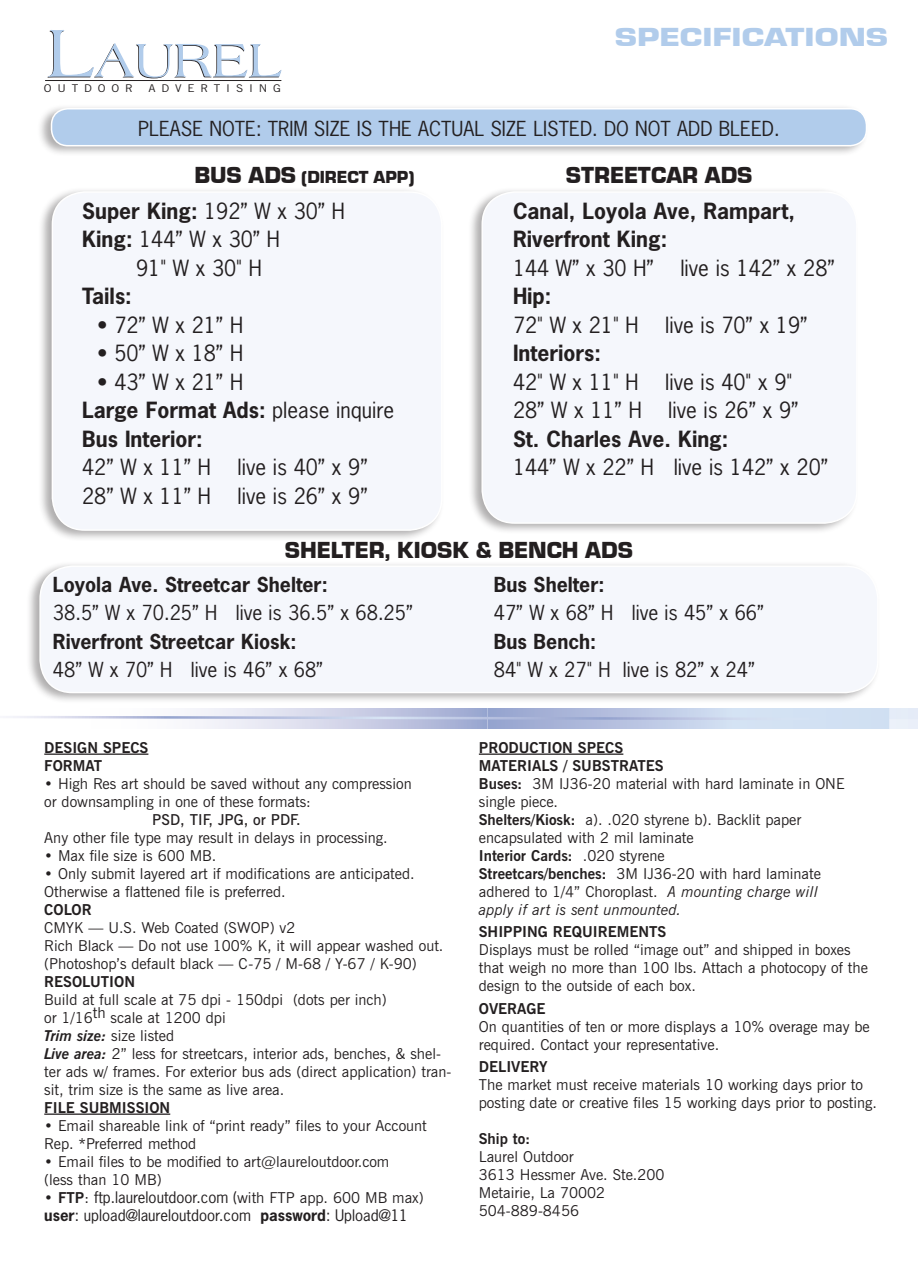
<style>
.page{position:relative;width:918px;height:1269px;background:#fff}
.page>*{position:absolute;margin:0;border:0;box-sizing:border-box;transform-origin:0 0}
.t1{font:27px "Eurostile T Blac";color:#b1cceb;scale:1.3 1}
.t2{font:24px "Eurostile T Blac";color:#231f20}
.t3{font:21px "News Gothic";color:#231f20}
.t4{font:700 21px/28.5px "News Gothic";color:#231f20}
.t5{font:19.5px "News Gothic";color:#231f20}
.t6{font:700 19.5px "News Gothic";color:#231f20}
.t7{font:18px "Eurostile T Blac";color:#231f20}
.t8{font:15px/18px "News Gothic BT";color:#231f20}
.t9{font:700 15px/18px "News Gothic BT";color:#231f20}
.t10{font:15px "News Gothic";color:#231f20}
.t11{font:600 15px "News Gothic BT";color:#231f20}
.t12{font:10.65px "Trade Gothic";letter-spacing:.5em;color:#231f20;scale:1.1 1}
.s1{font-size:24px}
.s2{font-weight:400}
.s3{font-weight:700}
.s4{font-weight:700;font-style:italic}
.s5{font-family:"News Gothic"}
.s6{font-style:italic}
</style>
<div class="page">
<svg style="left:48px;top:30px;width:233px;height:48px"></svg>
<hr style="left:45px;top:80px;width:236px;height:1px;background:#231f20">
<div style="left:26px;top:561px;width:854px;height:143px;background:#231f20;opacity:.36"></div>
<div style="left:40px;top:566px;width:838px;height:127px;background:#f5f7fc;border-radius:33px"></div>
<div style="left:39px;top:565px;width:840px;height:128px;border:1px solid #fff;border-radius:33px"></div>
<div style="left:38px;top:187px;width:406px;height:354px;background:#231f20;opacity:.36"></div>
<div style="left:52px;top:192px;width:390px;height:338px;background:#f5f7fc;border-radius:33px"></div>
<div style="left:468px;top:187px;width:391px;height:347px;background:#231f20;opacity:.36"></div>
<div style="left:482px;top:192px;width:375px;height:331px;background:#f5f7fc;border-radius:33px"></div>
<div style="left:37px;top:103px;width:831px;height:54px;background:#231f20;opacity:.36"></div>
<div style="left:52px;top:109px;width:814px;height:37px;background:#b1cceb;border-radius:16px"></div>
<div style="left:51px;top:108px;width:816px;height:38px;border:2px solid #fff;border-radius:16px"></div>
<svg style="left:10px;top:709px;width:908px;height:19px"></svg>
<hr style="left:44px;top:754px;width:104px;height:1px;background:#231f20">
<hr style="left:44px;top:1114px;width:126px;height:1px;background:#231f20">
<hr style="left:479px;top:754px;width:144px;height:1px;background:#231f20">
<p class="t12" style="left:44px;top:82px;width:83px">OUTDOOR</p>
<p class="t12" style="left:148px;top:82px;width:122px">ADVERTISING</p>
<h1 class="t1" style="left:615px;top:22px;width:212px">SPECIFICATIONS</h1>
<h3 class="t5" style="left:138px;top:116px;width:643px">PLEASE NOTE: TRIM SIZE IS THE ACTUAL SIZE LISTED. DO NOT ADD BLEED.</h3>
<p class="t7" style="left:194px;top:167px;width:222px"><span class="s1">BUS ADS</span> (DIRECT APP)</p>
<h3 class="t4" style="left:82px;top:196px;width:264px">Super King: <span class="s2">192” W x 30” H</span></h3>
<h3 class="t3" style="left:82px;top:226px;width:199px"><span class="s3">King:</span> 144” W x 30” H</h3>
<h3 class="t3" style="left:136px;top:254px;width:127px">91" W x 30" H</h3>
<h3 class="t4" style="left:82px;top:282px;width:51px">Tails:</h3>
<h3 class="t3" style="left:97px;top:311px;width:147px">• 72” W x 21” H</h3>
<h3 class="t3" style="left:97px;top:340px;width:147px">• 50” W x 18” H</h3>
<h3 class="t4" style="left:82px;top:367px;width:313px;text-indent:15px"><span class="s2">• 43” W x 21” H<br></span>Large Format Ads: <span class="s2">please inquire<br></span>Bus Interior:</h3>
<h3 class="t3" style="left:82px;top:454px;width:130px">42” W x 11” H</h3>
<h3 class="t3" style="left:238px;top:454px;width:132px">live is 40” x 9”</h3>
<h3 class="t3" style="left:82px;top:482px;width:130px">28” W x 11” H</h3>
<h3 class="t3" style="left:238px;top:482px;width:132px">live is 26” x 9”</h3>
<h2 class="t2" style="left:566px;top:162px;width:188px">STREETCAR ADS</h2>
<h3 class="t4" style="left:513px;top:196px;width:283px">Canal, Loyola Ave, Rampart,<br>Riverfront King:</h3>
<h3 class="t3" style="left:513px;top:254px;width:142px">144 W” x 30 H”</h3>
<h3 class="t3" style="left:680px;top:254px;width:156px">live is 142” x 28”</h3>
<h3 class="t4" style="left:513px;top:282px;width:40px">Hip:</h3>
<h3 class="t3" style="left:513px;top:311px;width:127px">72" W x 21" H</h3>
<h3 class="t3" style="left:665px;top:311px;width:144px">live is 70” x 19”</h3>
<h3 class="t4" style="left:513px;top:339px;width:89px">Interiors:</h3>
<h3 class="t3" style="left:513px;top:368px;width:127px">42" W x 11" H</h3>
<h3 class="t3" style="left:665px;top:368px;width:129px">live is 40" x 9"</h3>
<h3 class="t3" style="left:513px;top:397px;width:130px">28” W x 11” H</h3>
<h3 class="t3" style="left:668px;top:397px;width:132px">live is 26” x 9”</h3>
<h3 class="t4" style="left:513px;top:424px;width:217px">St. Charles Ave. King:</h3>
<h3 class="t3" style="left:513px;top:454px;width:317px">144” W x 22” H live is 142” x 20”</h3>
<h2 class="t2" style="left:285px;top:537px;width:350px">SHELTER, KIOSK &amp; BENCH ADS</h2>
<h3 class="t6" style="left:53px;top:572px;width:276px">Loyola Ave. Streetcar Shelter:</h3>
<h3 class="t5" style="left:53px;top:600px;width:362px">38.5” W x 70.25” H live is 36.5” x 68.25”</h3>
<h3 class="t6" style="left:53px;top:629px;width:245px">Riverfront Streetcar Kiosk:</h3>
<h3 class="t5" style="left:53px;top:657px;width:272px">48” W x 70” H live is 46” x 68”</h3>
<p class="t9" style="left:44px;top:738px;width:106px">DESIGN SPECS<br>FORMAT</p>
<p class="t8" style="left:44px;top:774px;width:369px">• High Res art should be saved without any compression or downsampling in one of these formats:</p>
<p class="t11" style="left:152px;top:810px;width:150px">PSD, TIF, JPG, or PDF.</p>
<p class="t8" style="left:44px;top:828px;width:345px">Any other file type may result in delays in processing.</p>
<p class="t8" style="left:44px;top:846px;width:174px">• Max file size is 600 MB.</p>
<p class="t8" style="left:44px;top:864px;width:372px">• Only submit layered art if modifications are anticipated.<br>Otherwise a flattened file is preferred.</p>
<p class="t9" style="left:44px;top:900px;width:49px">COLOR</p>
<p class="t8" style="left:44px;top:918px;width:401px">CMYK — U.S. Web Coated (SWOP) v2<br>Rich Black — Do not use 100% K, it will appear washed out. (Photoshop’s default black — C-75 / M-68 / Y-67 / K-90)</p>
<p class="t9" style="left:44px;top:972px;width:92px">RESOLUTION</p>
<p class="t8" style="left:44px;top:990px;width:409px">Build at full scale at 75 dpi - 150dpi (dots per inch)<br>or 1/16th scale at 1200 dpi<br><span class="s4">Trim size:</span> size listed<br><span class="s4">Live area:</span> 2” less for streetcars, interior ads, benches, &amp; shel&shy;ter ads w/ frames. For exterior bus ads (direct application) tran&shy;sit, trim size is the same as live area.</p>
<p class="t9" style="left:44px;top:1098px;width:127px">FILE SUBMISSION</p>
<p class="t8" style="left:44px;top:1116px;width:384px">• Email shareable link of “print ready” files to your Account<br>Rep. *Preferred method</p>
<p class="t8" style="left:44px;top:1152px;width:347px">• Email files to be modified to art@laureloutdoor.com (less than 10 MB)</p>
<p class="t8" style="left:44px;top:1188px;width:381px">• <span class="s3">FTP</span>: <span class="s5">ftp.laureloutdoor.com (</span>with FTP app. 600 MB max)</p>
<p class="t10" style="left:44px;top:1205px;width:365px"><span class="s3">user</span>: upload@laureloutdoor.com <span class="s3">password</span>: Upload@11</p>
<h3 class="t6" style="left:494px;top:572px;width:112px">Bus Shelter:</h3>
<h3 class="t5" style="left:494px;top:600px;width:272px">47” W x 68” H live is 45” x 66”</h3>
<h3 class="t6" style="left:494px;top:629px;width:104px">Bus Bench:</h3>
<h3 class="t5" style="left:494px;top:657px;width:263px">84" W x 27" H live is 82” x 24”</h3>
<p class="t8" style="left:479px;top:738px;width:367px"><span class="s3">PRODUCTION SPECS<br>MATERIALS / SUBSTRATES<br>Buses:</span> 3M IJ36-20 material with hard laminate in ONE single piece.<br><span class="s3">Shelters/Kiosk:</span> a). .020 styrene b). Backlit paper encapsulated with 2 mil laminate<br><span class="s3">Interior Cards:</span> .020 styrene<br><span class="s3">Streetcars/benches:</span> 3M IJ36-20 with hard laminate adhered to 1/4” Choroplast. <span class="s6">A mounting charge will apply if art is sent unmounted.</span></p>
<p class="t9" style="left:479px;top:923px;width:189px">SHIPPING REQUIREMENTS</p>
<p class="t8" style="left:479px;top:941px;width:391px">Displays must be rolled “image out” and shipped in boxes that weigh no more than 100 lbs. Attach a photocopy of the design to the outside of each box.</p>
<p class="t9" style="left:479px;top:999px;width:68px">OVERAGE</p>
<p class="t8" style="left:479px;top:1017px;width:392px">On quantities of ten or more displays a 10% overage may be required. Contact your representative.</p>
<p class="t9" style="left:479px;top:1058px;width:70px">DELIVERY</p>
<p class="t8" style="left:479px;top:1076px;width:400px">The market must receive materials 10 working days prior to posting date or creative files 15 working days prior to posting.</p>
<p class="t9" style="left:479px;top:1130px;width:53px">Ship to:</p>
<p class="t8" style="left:479px;top:1148px;width:187px">Laurel Outdoor<br>3613 Hessmer Ave. Ste.200<br>Metairie, La 70002<br>504-889-8456</p>
</div>
